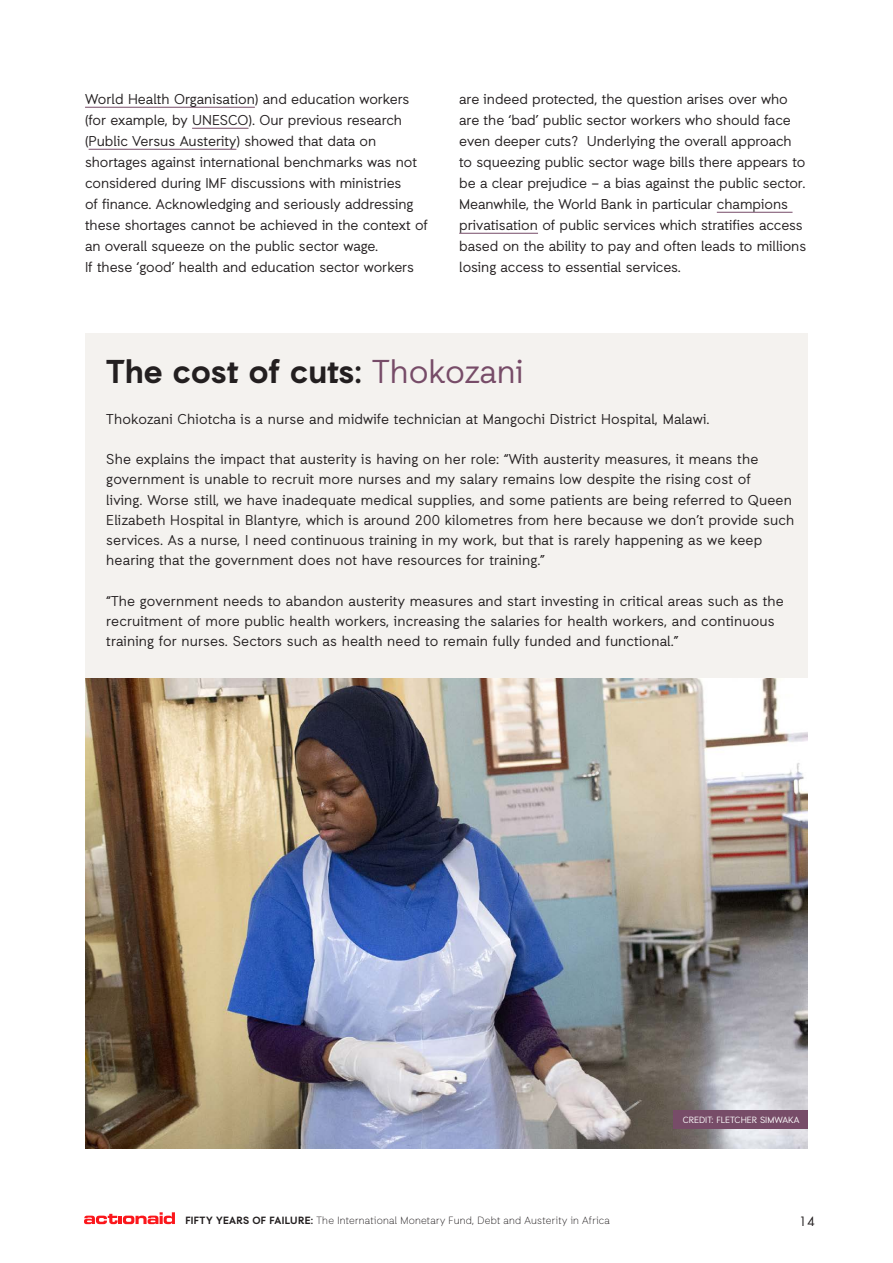
<style>
.page{position:relative;width:893px;height:1263px;background:#fff}
.page>*{position:absolute;margin:0;border:0;box-sizing:border-box;transform-origin:0 0}
.t1{font:700 33px "Auxilia";color:#231f20}
.t2{font:14.25px/21px "Auxilia";letter-spacing:-.005em;color:#231f20}
.t3{font:13.5px "Auxilia";color:#231f20}
.t4{font:300 10.5px "Auxilia";letter-spacing:.025em;color:#231f20}
.t5{font:9px "Auxilia";color:#fff}
.s1{font-weight:400;color:#774c68}
.s2{font-weight:700}
</style>
<div class="page">
<svg style="left:84px;top:1212px;width:91px;height:12px"></svg>
<hr style="left:85px;top:107px;width:170px;height:1px;background:#774c68">
<hr style="left:192px;top:128px;width:57px;height:1px;background:#774c68">
<hr style="left:89px;top:149px;width:147px;height:1px;background:#774c68">
<hr style="left:717px;top:212px;width:75px;height:1px;background:#774c68">
<hr style="left:459px;top:233px;width:79px;height:1px;background:#774c68">
<div style="left:85px;top:333px;width:723px;height:684px;background:#f4f2ef"></div>
<img style="left:85px;top:679px;width:723px;height:469px">
<div style="left:674px;top:1110px;width:134px;height:18px;background:#774c68"></div>
<p class="t2" style="left:85px;top:88px;width:344px">World Health Organisation) and education workers (for example, by UNESCO). Our previous research (Public Versus Austerity) showed that data on shortages against international benchmarks was not considered during IMF discussions with ministries<br>of finance. Acknowledging and seriously addressing these shortages cannot be achieved in the context of an overall squeeze on the public sector wage.</p>
<p class="t2" style="left:85px;top:256px;width:330px">If these ‘good’ health and education sector workers</p>
<p class="t2" style="left:459px;top:88px;width:348px">are indeed protected, the question arises over who are the ‘bad’ public sector workers who should face even deeper cuts? Underlying the overall approach to squeezing public sector wage bills there appears to be a clear prejudice – a bias against the public sector.<br>Meanwhile, the World Bank in particular champions privatisation of public services which stratifies access based on the ability to pay and often leads to millions losing access to essential services.</p>
<p class="t1" style="left:106px;top:351px;width:419px">The cost of cuts: <span class="s1">Thokozani</span></p>
<p class="t2" style="left:106px;top:408px;width:605px">Thokozani Chiotcha is a nurse and midwife technician at Mangochi District Hospital, Malawi.</p>
<p class="t2" style="left:106px;top:449px;width:689px;line-height:20.2px">She explains the impact that austerity is having on her role: “With austerity measures, it means the government is unable to recruit more nurses and my salary remains low despite the rising cost of<br>living. Worse still, we have inadequate medical supplies, and some patients are being referred to Queen Elizabeth Hospital in Blantyre, which is around 200 kilometres from here because we don’t provide such services. As a nurse, I need continuous training in my work, but that is rarely happening as we keep hearing that the government does not have resources for training.”</p>
<p class="t2" style="left:106px;top:590px;width:679px;line-height:20.2px">“The government needs to abandon austerity measures and start investing in critical areas such as the recruitment of more public health workers, increasing the salaries for health workers, and continuous training for nurses. Sectors such as health need to remain fully funded and functional.”</p>
<p class="t5" style="left:683px;top:1114px;width:118px">CREDIT: FLETCHER SIMWAKA</p>
<p class="t4" style="left:185px;top:1214px;width:426px"><span class="s2">FIFTY YEARS OF FAILURE:</span> The International Monetary Fund, Debt and Austerity in Africa</p>
<p class="t3" style="left:799px;top:1213px;width:17px">14</p>
</div>
